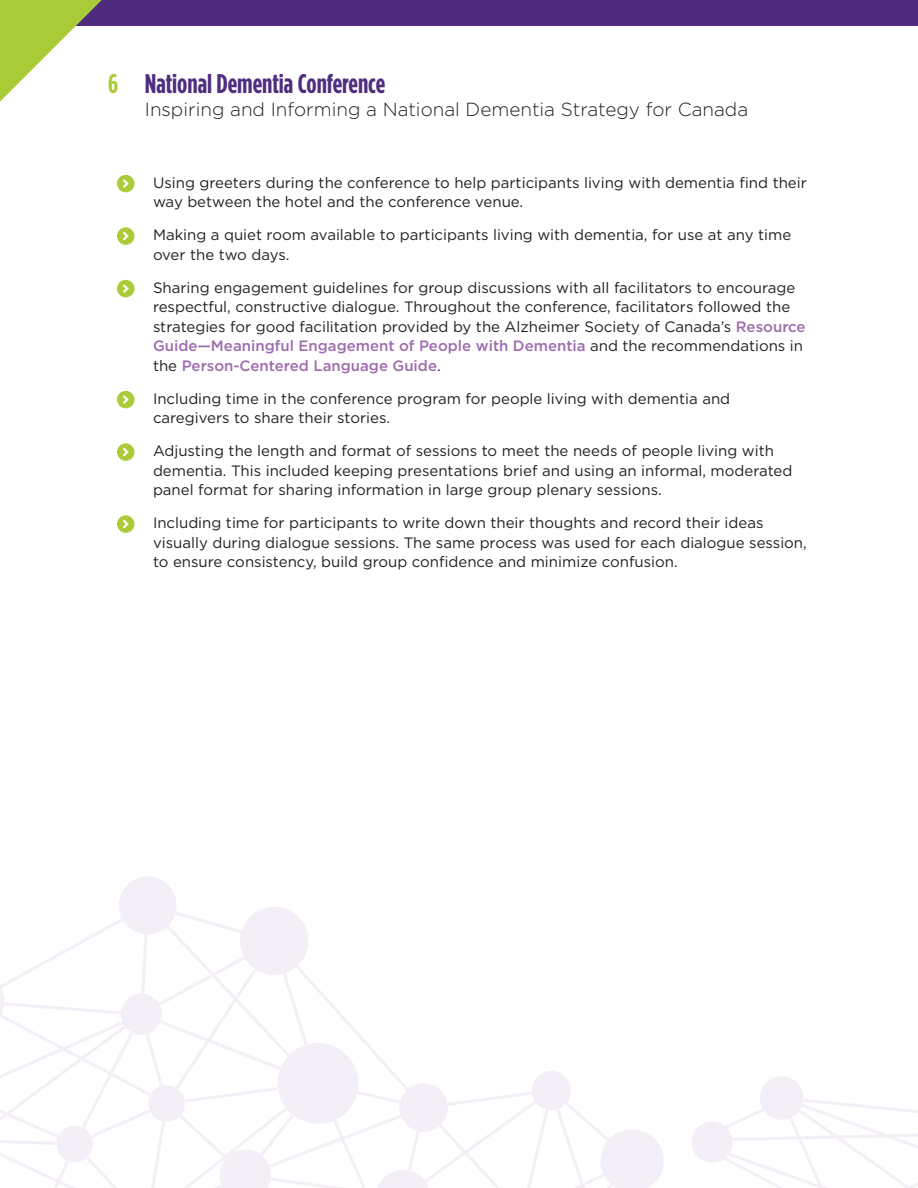
<style>
.page{position:relative;width:918px;height:1188px;background:#fff}
.page>*{position:absolute;margin:0;border:0;box-sizing:border-box;transform-origin:0 0}
.t1{font:700 27px "Gotham Condensed";color:#4f2d7f}
.t2{font:700 27px "Gotham Condensed";color:#aacc39}
.t3{font:300 18.9px "Gotham HTF";color:#231f20}
.t4{font:15px/19.5px "Gotham HTF";color:#231f20}
.s1{font-weight:500;color:#9f6cae}
</style>
<div class="page">
<svg style="left:0;top:877px;width:918px;height:311px"></svg>
<div style="left:0;top:0;width:918px;height:26px;background:#4f2b7f"></div>
<svg style="left:0;top:0;width:102px;height:102px"></svg>
<div style="left:117px;top:175px;width:18px;height:17px;background:#abcc38;border-radius:50%"></div>
<svg style="left:123px;top:179px;width:6px;height:9px"></svg>
<div style="left:117px;top:227px;width:18px;height:18px;background:#abcc38;border-radius:50%"></div>
<svg style="left:123px;top:232px;width:6px;height:8px"></svg>
<div style="left:117px;top:280px;width:18px;height:17px;background:#abcc38;border-radius:50%"></div>
<svg style="left:123px;top:284px;width:6px;height:9px"></svg>
<div style="left:117px;top:391px;width:18px;height:17px;background:#abcc38;border-radius:50%"></div>
<svg style="left:123px;top:395px;width:6px;height:9px"></svg>
<div style="left:117px;top:443px;width:18px;height:18px;background:#abcc38;border-radius:50%"></div>
<svg style="left:123px;top:448px;width:6px;height:8px"></svg>
<div style="left:117px;top:515px;width:18px;height:18px;background:#abcc38;border-radius:50%"></div>
<svg style="left:123px;top:520px;width:6px;height:8px"></svg>
<h1 class="t2" style="left:108px;top:68px;width:11px">6</h1>
<h1 class="t1" style="left:145px;top:68px;width:242px">National Dementia Conference</h1>
<p class="t3" style="left:145px;top:99px;width:605px">Inspiring and Informing a National Dementia Strategy for Canada</p>
<p class="t4" style="left:153px;top:173px;width:655px">Using greeters during the conference to help participants living with dementia find their way between the hotel and the conference venue.</p>
<p class="t4" style="left:153px;top:225px;width:640px">Making a quiet room available to participants living with dementia, for use at any time over the two days.</p>
<p class="t4" style="left:153px;top:278px;width:654px">Sharing engagement guidelines for group discussions with all facilitators to encourage respectful, constructive dialogue. Throughout the conference, facilitators followed the strategies for good facilitation provided by the Alzheimer Society of Canada’s <span class="s1">Resource Guide—Meaningful Engagement of People with Dementia</span> and the recommendations in the <span class="s1">Person-Centered Language Guide</span>.</p>
<p class="t4" style="left:153px;top:389px;width:579px">Including time in the conference program for people living with dementia and caregivers to share their stories.</p>
<p class="t4" style="left:153px;top:441px;width:641px">Adjusting the length and format of sessions to meet the needs of people living with dementia. This included keeping presentations brief and using an informal, moderated panel format for sharing information in large group plenary sessions.</p>
<p class="t4" style="left:153px;top:513px;width:655px">Including time for participants to write down their thoughts and record their ideas visually during dialogue sessions. The same process was used for each dialogue session, to ensure consistency, build group confidence and minimize confusion.</p>
</div>
